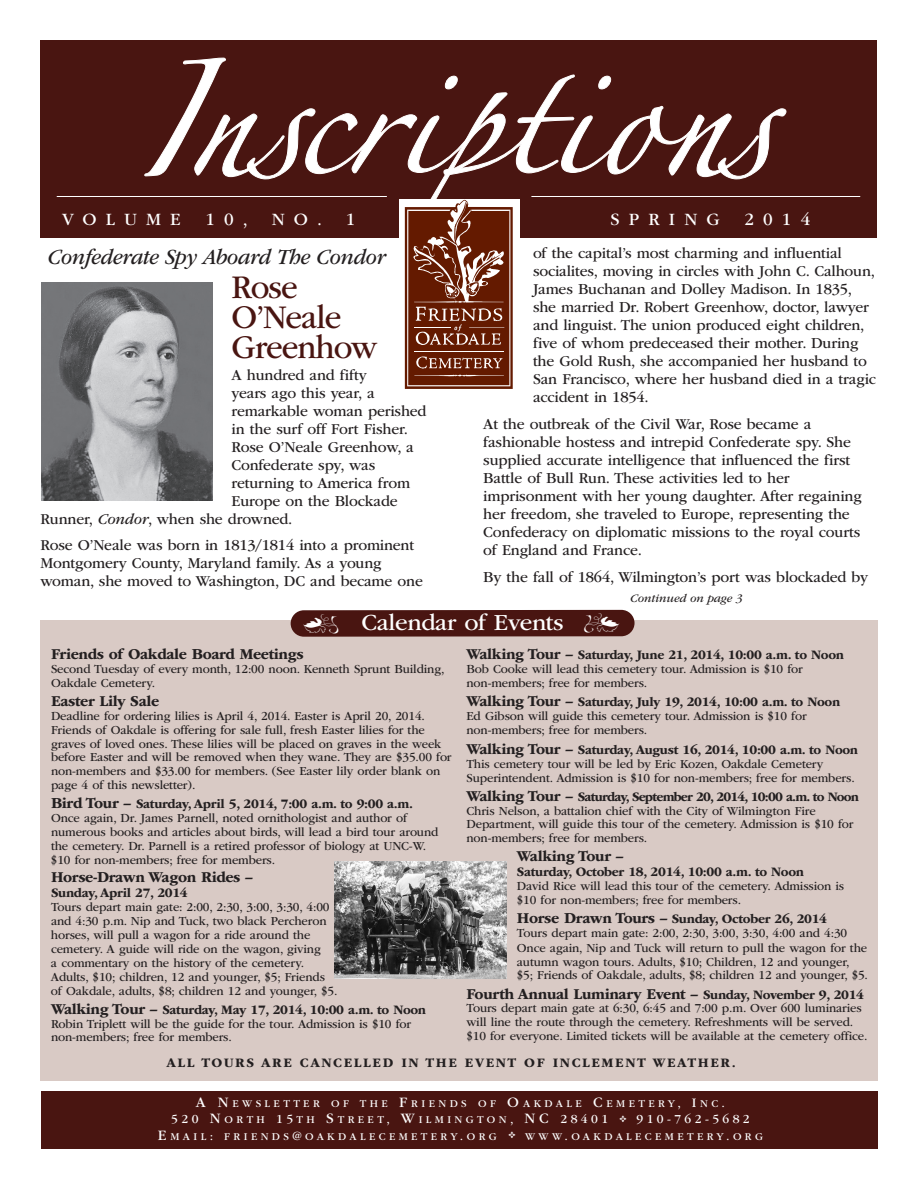
<style>
.page{position:relative;width:918px;height:1188px;background:#fff}
.page>*{position:absolute;margin:0;border:0;box-sizing:border-box;transform-origin:0 0}
.t1{font:34.5px/30px "ITC Garamond Std";letter-spacing:-.03em;color:#491511;scale:.95 1}
.t2{font:24px "ITC Garamond Std";letter-spacing:-.015em;color:#fff}
.t3{font:italic 22.5px "ITC Garamond Std";letter-spacing:-.015em;color:#231f20;scale:.95 1}
.t4{font:18px "ITC Garamond Std";letter-spacing:.505em;color:#fff}
.t5{font:15.75px/18px "ITC Garamond Std";letter-spacing:-.01em;color:#231f20}
.t6{font:700 15.75px "ITC Garamond Std";letter-spacing:-.025em;color:#231f20}
.t7{font:700 13.5px "ITC Garamond Std";letter-spacing:-.025em;color:#231f20}
.t8{font:700 13.5px "ITC Garamond Std";letter-spacing:-.06em;color:#231f20}
.t9{font:700 13.5px "ITC Garamond Std";letter-spacing:.12em;color:#231f20}
.t10{font:12.75px/14px "ITC Garamond Std";letter-spacing:-.01em;color:#231f20}
.t11{font:12.75px "ITC Garamond Std";letter-spacing:.265em;color:#fff}
.t12{font:italic 12px "ITC Garamond Std";letter-spacing:-.005em;color:#231f20}
.t13{font:10.8px "ITC Garamond Std";letter-spacing:.315em;color:#fff}
.s1{font-style:italic}
.s2{font-size:15.75px}
.s3{font-size:13.5px}
.s4{font-size:15px}
.s5{font-size:12.75px}
.s6{font-size:10.8px}
</style>
<div class="page">
<div style="left:40px;top:620px;width:838px;height:461px;background:#d9cac5"></div>
<div style="left:40px;top:40px;width:838px;height:198px;background:#491511"></div>
<hr style="left:57px;top:196px;width:330px;height:1px;background:#fff">
<hr style="left:531px;top:196px;width:329px;height:1px;background:#fff">
<div style="left:41px;top:1092px;width:837px;height:57px;background:#491511"></div>
<div style="left:291px;top:610px;width:344px;height:27px;background:#491511;border-radius:13px"></div>
<svg style="left:144px;top:57px;width:643px;height:333px"></svg>
<img style="left:42px;top:282px;width:170px;height:219px">
<img style="left:335px;top:862px;width:171px;height:117px">
<h3 class="t4" style="left:62px;top:212px;width:120px">VOLUME</h3>
<h3 class="t4" style="left:205px;top:212px;width:44px">10,</h3>
<h3 class="t4" style="left:272px;top:212px;width:85px">NO. 1</h3>
<h3 class="t4" style="left:610px;top:212px;width:111px">SPRING</h3>
<h3 class="t4" style="left:745px;top:212px;width:67px">2014</h3>
<h3 class="t3" style="left:48px;top:249px;width:357px">Confederate Spy Aboard The Condor</h3>
<h1 class="t1" style="left:232px;top:275px;width:155px">Rose<br>O’Neale<br>Greenhow</h1>
<p class="t5" style="left:232px;top:367px;width:137px">A hundred and fifty</p>
<p class="t5" style="left:232px;top:385px;width:145px">years ago this year, a</p>
<p class="t5" style="left:232px;top:403px;width:196px">remarkable woman perished</p>
<p class="t5" style="left:232px;top:421px;width:178px">in the surf off Fort Fisher.</p>
<p class="t5" style="left:232px;top:439px;width:184px">Rose O’Neale Greenhow, a</p>
<p class="t5" style="left:232px;top:457px;width:145px">Confederate spy, was</p>
<p class="t5" style="left:232px;top:475px;width:180px">returning to America from</p>
<p class="t5" style="left:232px;top:493px;width:168px">Europe on the Blockade</p>
<p class="t5" style="left:41px;top:511px;width:254px">Runner, <span class="s1">Condor</span>, when she drowned.</p>
<p class="t5" style="left:41px;top:538px;width:384px">Rose O’Neale was born in 1813/1814 into a prominent<br>Montgomery County, Maryland family. As a young woman, she moved to Washington, DC and became one</p>
<p class="t5" style="left:533px;top:246px;width:345px">of the capital’s most charming and influential socialites, moving in circles with John C. Calhoun, James Buchanan and Dolley Madison. In 1835, she married Dr. Robert Greenhow, doctor, lawyer and linguist. The union produced eight children, five of whom predeceased their mother. During the Gold Rush, she accompanied her husband to San Francisco, where her husband died in a tragic accident in 1854.</p>
<p class="t5" style="left:483px;top:416px;width:380px">At the outbreak of the Civil War, Rose became a fashionable hostess and intrepid Confederate spy. She supplied accurate intelligence that influenced the first Battle of Bull Run. These activities led to her imprisonment with her young daughter. After regaining her freedom, she traveled to Europe, representing the Confederacy on diplomatic missions to the royal courts of England and France.</p>
<p class="t5" style="left:483px;top:569px;width:386px">By the fall of 1864, Wilmington’s port was blockaded by</p>
<p class="t12" style="left:630px;top:594px;width:114px">Continued on page 3</p>
<h2 class="t2" style="left:361px;top:614px;width:204px">Calendar of Events</h2>
<p class="t6" style="left:51px;top:649px;width:254px">Friends of Oakdale Board Meetings</p>
<p class="t10" style="left:51px;top:663px;width:395px">Second Tuesday of every month, 12:00 noon. Kenneth Sprunt Building,<br>Oakdale Cemetery.</p>
<p class="t6" style="left:51px;top:695px;width:110px">Easter Lily Sale</p>
<p class="t10" style="left:51px;top:710px;width:402px">Deadline for ordering lilies is April 4, 2014. Easter is April 20, 2014.<br>Friends of Oakdale is offering for sale full, fresh Easter lilies for the graves of loved ones. These lilies will be placed on graves in the week before Easter and will be removed when they wane. They are $35.00 for non-members and $33.00 for members. (See Easter lily order blank on page 4 of this newsletter).</p>
<p class="t7" style="left:51px;top:799px;width:364px"><span class="s2">Bird Tour –</span> Saturday, April 5, 2014, 7:00 a.m. to 9:00 a.m.</p>
<p class="t10" style="left:51px;top:812px;width:389px">Once again, Dr. James Parnell, noted ornithologist and author of numerous books and articles about birds, will lead a bird tour around the cemetery. Dr. Parnell is a retired professor of biology at UNC-W. $10 for non-members; free for members.</p>
<p class="t6" style="left:51px;top:872px;width:204px">Horse-Drawn Wagon Rides –</p>
<p class="t7" style="left:51px;top:888px;width:138px">Sunday, April 27, 2014</p>
<p class="t10" style="left:51px;top:901px;width:288px">Tours depart main gate: 2:00, 2:30, 3:00, 3:30, 4:00 and 4:30 p.m. Nip and Tuck, two black Percheron horses, will pull a wagon for a ride around the cemetery. A guide will ride on the wagon, giving<br>a commentary on the history of the cemetery.<br>Adults, $10; children, 12 and younger, $5; Friends of Oakdale, adults, $8; children 12 and younger, $5.</p>
<p class="t7" style="left:51px;top:1005px;width:377px"><span class="s2">Walking Tour –</span> Saturday, May 17, 2014, 10:00 a.m. to Noon</p>
<p class="t10" style="left:51px;top:1018px;width:362px">Robin Triplett will be the guide for the tour. Admission is $10 for non-members; free for members.</p>
<p class="t7" style="left:466px;top:650px;width:379px"><span class="s2">Walking Tour –</span> Saturday, June 21, 2014, 10:00 a.m. to Noon</p>
<p class="t10" style="left:466px;top:663px;width:338px">Bob Cooke will lead this cemetery tour. Admission is $10 for non-members; free for members.</p>
<p class="t7" style="left:466px;top:697px;width:375px"><span class="s2">Walking Tour –</span> Saturday, July 19, 2014, 10:00 a.m. to Noon</p>
<p class="t10" style="left:466px;top:710px;width:342px">Ed Gibson will guide this cemetery tour. Admission is $10 for non-members; free for members.</p>
<p class="t7" style="left:466px;top:745px;width:393px"><span class="s2">Walking Tour –</span> Saturday, August 16, 2014, 10:00 a.m. to Noon</p>
<p class="t10" style="left:466px;top:758px;width:390px">This cemetery tour will be led by Eric Kozen, Oakdale Cemetery<br>Superintendent. Admission is $10 for non-members; free for members.</p>
<p class="t8" style="left:466px;top:792px;width:394px"><span class="s2">Walking Tour –</span> Saturday, September 20, 2014, 10:00 a.m. to Noon</p>
<p class="t10" style="left:466px;top:805px;width:389px">Chris Nelson, a battalion chief with the City of Wilmington Fire<br>Department, will guide this tour of the cemetery. Admission is $10 for non-members; free for members.</p>
<p class="t6" style="left:517px;top:851px;width:108px">Walking Tour –</p>
<p class="t7" style="left:517px;top:867px;width:289px">Saturday, October 18, 2014, 10:00 a.m. to Noon</p>
<p class="t10" style="left:517px;top:880px;width:329px">David Rice will lead this tour of the cemetery. Admission is $10 for non-members; free for members.</p>
<p class="t7" style="left:517px;top:914px;width:312px"><span class="s2">Horse Drawn Tours –</span> Sunday, October 26, 2014</p>
<p class="t10" style="left:517px;top:927px;width:353px">Tours depart main gate: 2:00, 2:30, 3:00, 3:30, 4:00 and 4:30<br>Once again, Nip and Tuck will return to pull the wagon for the autumn wagon tours. Adults, $10; Children, 12 and younger, $5; Friends of Oakdale, adults, $8; children 12 and younger, $5.</p>
<p class="t6" style="left:466px;top:988px;width:399px">Fourth Annual Luminary Event – <span class="s3">Sunday, November 9, 2014</span></p>
<p class="t10" style="left:466px;top:1002px;width:403px">Tours depart main gate at 6:30, 6:45 and 7:00 p.m. Over 600 luminaries will line the route through the cemetery. Refreshments will be served. $10 for everyone. Limited tickets will be available at the cemetery office.</p>
<p class="t9" style="left:166px;top:1058px;width:571px">ALL TOURS ARE CANCELLED IN THE EVENT OF INCLEMENT WEATHER.</p>
<p class="t13" style="left:196px;top:1100px;width:531px"><span class="s4">A N</span>EWSLETTER OF THE <span class="s4">F</span>RIENDS OF <span class="s4">O</span>AKDALE <span class="s4">C</span>EMETERY<span class="s5">,</span> <span class="s3">I</span>NC<span class="s5">.</span></p>
<p class="t11" style="left:171px;top:1115px;width:580px">520 <span class="s4">N</span><span class="s6">ORTH</span> 15<span class="s6">TH</span> <span class="s4">S</span><span class="s6">TREET</span>, <span class="s4">W</span><span class="s6">ILMINGTON</span>, <span class="s4">NC</span> 28401 ✥ 910-762-5682</p>
<p class="t13" style="left:158px;top:1133px;width:607px"><span class="s4">E</span>MAIL<span class="s5">:</span> FRIENDS<span class="s5">@</span>OAKDALECEMETERY<span class="s5">.</span>ORG ✥ WWW<span class="s5">.</span>OAKDALECEMETERY<span class="s5">.</span>ORG</p>
</div>
